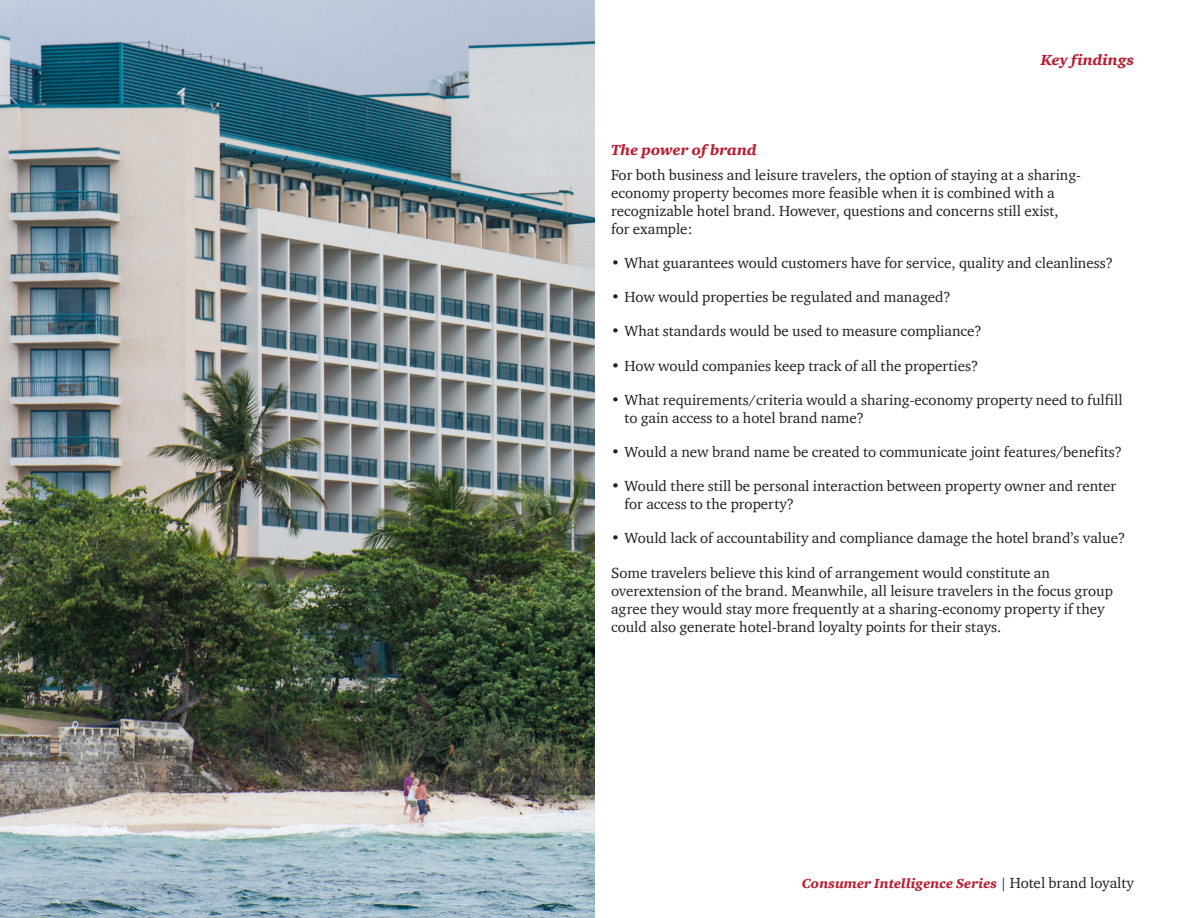
<style>
.page{position:relative;width:1188px;height:918px;background:#fff}
.page>*{position:absolute;margin:0;border:0;box-sizing:border-box;transform-origin:0 0}
.Body_copy_full_sp{font:15px/18px "ITC Charter Com";color:#231f20}
.Subhead_1_10{font:italic 900 15px "ITC Charter Com";color:#b91f33}
.CIS_Small_Section_ID{font:italic 900 15px "ITC Charter Com";color:#b91f33}
.t1{font:italic 900 13.5px "ITC Charter Com";color:#b91f33}
.s1{font-weight:400;font-style:normal;color:#231f20}
.s2{font-weight:400;font-style:normal;font-size:15px;color:#231f20}
</style>
<div class="page">
<img style="left:0;top:0;width:594px;height:918px">
<p class="CIS_Small_Section_ID" style="left:1041px;top:51px;width:95px">Key findings</p>
<p class="Subhead_1_10" style="left:611px;top:141px;width:147px">The power of brand</p>
<p class="Body_copy_full_sp" style="left:611px;top:166px;width:472px">For both business and leisure travelers, the option of staying at a sharing&shy;economy property becomes more feasible when it is combined with a recognizable hotel brand. However, questions and concerns still exist,<br>for example:</p>
<p class="Body_copy_full_sp" style="left:611px;top:254px;width:504px">• What guarantees would customers have for service, quality and cleanliness?</p>
<p class="Body_copy_full_sp" style="left:611px;top:288px;width:341px">• How would properties be regulated and managed?</p>
<p class="Body_copy_full_sp" style="left:611px;top:322px;width:372px">• What standards would be used to measure compliance?</p>
<p class="Body_copy_full_sp" style="left:611px;top:356px;width:369px">• How would companies keep track of all the properties?</p>
<p class="Body_copy_full_sp" style="left:625px;top:391px;width:500px;text-indent:-14px">• What requirements/criteria would a sharing-economy property need to fulfill to gain access to a hotel brand name?</p>
<p class="Body_copy_full_sp" style="left:611px;top:443px;width:513px">• Would a new brand name be created to communicate joint features/benefits?</p>
<p class="Body_copy_full_sp" style="left:625px;top:477px;width:493px;text-indent:-14px">• Would there still be personal interaction between property owner and renter for access to the property?</p>
<p class="Body_copy_full_sp" style="left:611px;top:529px;width:516px">• Would lack of accountability and compliance damage the hotel brand’s value?</p>
<p class="Body_copy_full_sp" style="left:611px;top:563px;width:504px">Some travelers believe this kind of arrangement would constitute an overextension of the brand. Meanwhile, all leisure travelers in the focus group agree they would stay more frequently at a sharing-economy property if they could also generate hotel-brand loyalty points for their stays.</p>
<p class="t1" style="left:802px;top:875px;width:334px">Consumer Intelligence Series <span class="s1">|</span> <span class="s2">Hotel brand loyalty</span></p>
</div>
